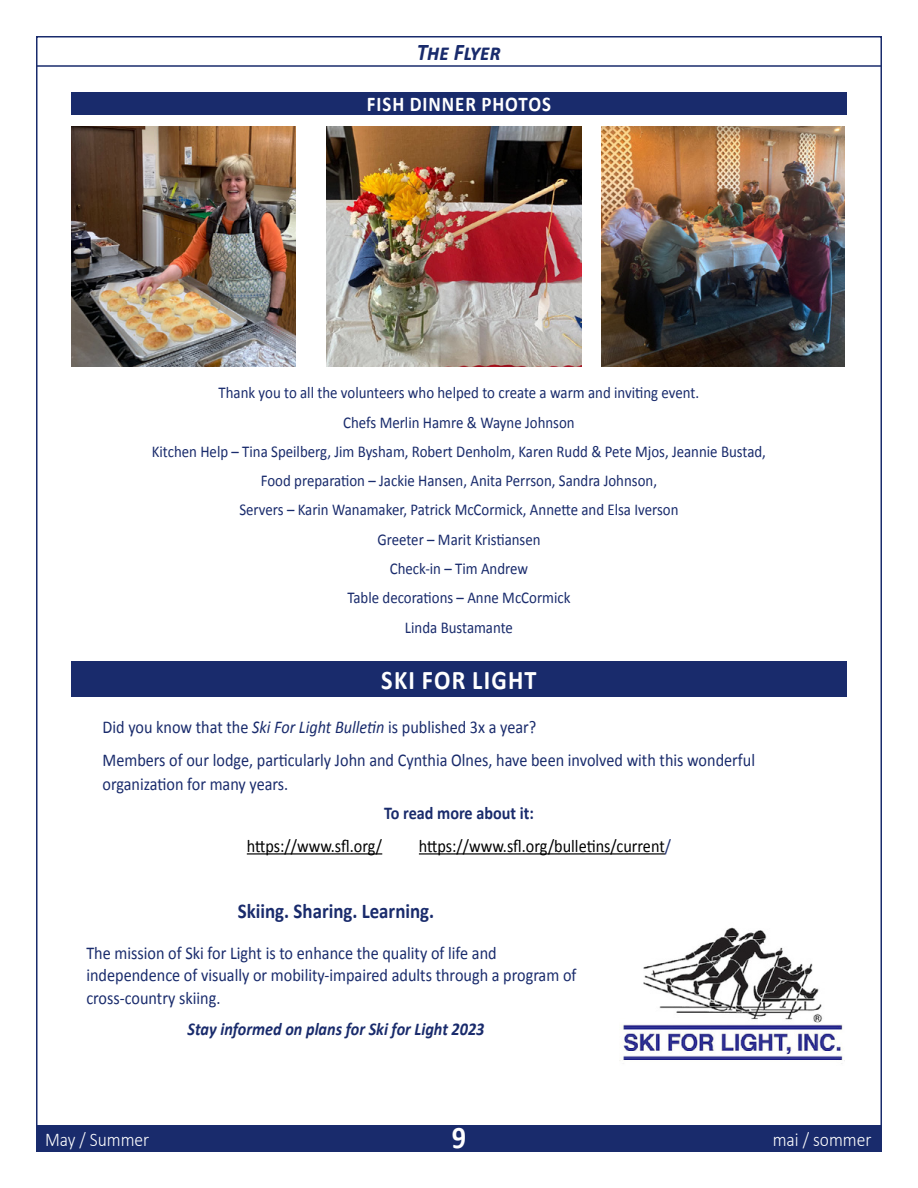
<style>
.page{position:relative;width:918px;height:1188px;background:#fff}
.page>*{position:absolute;margin:0;border:0;box-sizing:border-box;transform-origin:0 0}
.t1{font:700 31.5px "Calibri";color:#fff;scale:.9 1}
.t2{font:700 27px "Calibri";letter-spacing:.05em;color:#fff;scale:.9 1}
.t3{font:italic 700 24px "Calibri";color:#192b6c;scale:.9 1}
.t4{font:700 21px "Calibri";color:#192b6c;scale:.9 1}
.t5{font:700 21px "Calibri";letter-spacing:.05em;color:#fff;scale:.9 1}
.t6{font:300 19.5px "Calibri";color:#fff;scale:.9 1}
.t7{font:18px/22.5px "Calibri";color:#192b6c;scale:.9 1}
.t8{font:18px "Calibri";color:#000;scale:.9 1}
.t9{font:italic 700 18px "Calibri";color:#192b6c;scale:.9 1}
.t10{font:700 18px "Calibri";color:#192b6c;scale:.9 1}
.t11{font:16.5px/29.2px "Calibri";color:#192b6c;text-align:center;scale:.9 1}
.s1{font-style:italic}
.s2{color:#192b6c}
</style>
<div class="page">
<div style="left:36px;top:1125px;width:846px;height:27px;background:#192b6c"></div>
<hr style="left:36px;top:65px;width:846px;height:2px;background:#192b6c">
<hr style="left:247px;top:853px;width:135px;height:2px;background:#000">
<hr style="left:419px;top:853px;width:246px;height:2px;background:#000">
<img style="left:619px;top:927px;width:226px;height:134px">
<div style="left:71px;top:661px;width:776px;height:36px;background:#192b6c"></div>
<img style="left:71px;top:127px;width:225px;height:239px">
<img style="left:326px;top:127px;width:255px;height:239px">
<img style="left:602px;top:127px;width:243px;height:239px">
<div style="left:71px;top:92px;width:776px;height:22px;background:#192b6c"></div>
<h3 class="t3" style="left:417px;top:35px;width:95px">The Flyer</h3>
<p class="t5" style="left:367px;top:89px;width:206px">FISH DINNER PHOTOS</p>
<p class="t11" style="left:152px;top:378px;width:684px">Thank you to all the volunteers who helped to create a warm and inviting event.<br>Chefs Merlin Hamre &amp; Wayne Johnson<br>Kitchen Help – Tina Speilberg, Jim Bysham, Robert Denholm, Karen Rudd &amp; Pete Mjos, Jeannie Bustad, Food preparation – Jackie Hansen, Anita Perrson, Sandra Johnson,<br>Servers – Karin Wanamaker, Patrick McCormick, Annette and Elsa Iverson<br>Greeter – Marit Kristiansen<br>Check-in – Tim Andrew<br>Table decorations – Anne McCormick<br>Linda Bustamante</p>
<h2 class="t2" style="left:381px;top:661px;width:174px">SKI FOR LIGHT</h2>
<p class="t7" style="left:102px;top:710px;width:727px;line-height:33px">Did you know that the <span class="s1">Ski For Light Bulletin</span> is published 3x a year?<br>Members of our lodge, particularly John and Cynthia Olnes, have been involved with this wonderful</p>
<p class="t7" style="left:102px;top:773px;width:208px">organization for many years.</p>
<p class="t10" style="left:384px;top:800px;width:168px">To read more about it:</p>
<p class="t8" style="left:247px;top:833px;width:152px">https://www.sfl.org/</p>
<p class="t8" style="left:419px;top:833px;width:282px">https://www.sfl.org/bulletins/current<span class="s2">/</span></p>
<p class="t4" style="left:238px;top:897px;width:220px">Skiing. Sharing. Learning.</p>
<p class="t7" style="left:86px;top:941px;width:546px">The mission of Ski for Light is to enhance the quality of life and independence of visually or mobility-impaired adults through a program of cross-country skiing.</p>
<p class="t9" style="left:188px;top:1017px;width:331px">Stay informed on plans for Ski for Light 2023</p>
<h1 class="t1" style="left:452px;top:1115px;width:17px">9</h1>
<p class="t6" style="left:45px;top:1127px;width:117px">May / Summer</p>
<p class="t6" style="left:773px;top:1127px;width:111px">mai / sommer</p>
</div>
